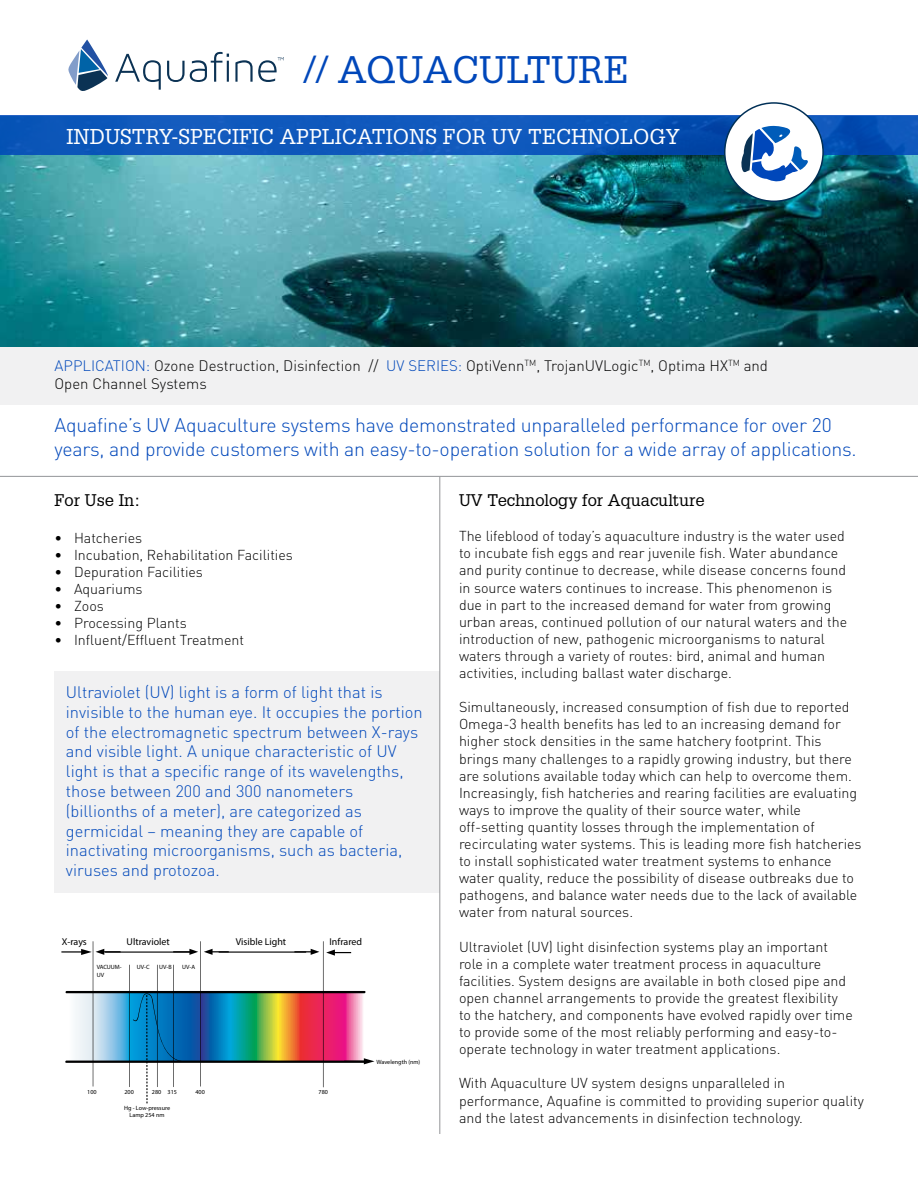
<style>
.page{position:relative;width:918px;height:1188px;background:#fff}
.page>*{position:absolute;margin:0;border:0;box-sizing:border-box;transform-origin:0 0}
.t1{font:37.5px "Glypha";color:#0047ba}
.t2{font:21px "Glypha";color:#fff}
.t3{font:300 19.5px/23.4px "DIN";letter-spacing:-.01em;color:#0047ba}
.t4{font:300 16.5px/19.8px "DIN";color:#0047ba}
.t5{font:16.5px "Glypha";color:#000}
.t6{font:300 15px/18px "DIN";color:#000}
.t7{font:300 14.25px/17.1px "DIN";color:#000}
.t8{font:9.9px "Myriad Pro";color:#000}
.t9{font:6.15px/7.4px "Myriad Pro";color:#000;text-align:center}
.s1{color:#0047ba}
</style>
<div class="page">
<div style="left:55px;top:671px;width:385px;height:221px;background:#f1f1f2"></div>
<svg style="left:61px;top:941px;width:313px;height:162px"></svg>
<div style="left:0;top:347px;width:918px;height:58px;background:#f1f1f2"></div>
<img style="left:0;top:155px;width:918px;height:192px">
<svg style="left:0;top:115px;width:918px;height:40px;background:#0d55b9"></svg>
<svg style="left:115px;top:54px;width:46px;height:36px"></svg>
<svg style="left:167px;top:52px;width:62px;height:30px"></svg>
<svg style="left:235px;top:57px;width:49px;height:25px"></svg>
<svg style="left:68px;top:39px;width:40px;height:52px"></svg>
<hr style="left:440px;top:477px;width:1px;height:657px;background:#939598">
<div style="left:725px;top:103px;width:98px;height:98px;background:#fff;border-radius:50%"></div>
<div style="left:724px;top:102px;width:100px;height:100px;border:2px solid #003057;border-radius:50%"></div>
<hr style="left:0;top:476px;width:918px;height:1px;background:#939598">
<svg style="left:741px;top:126px;width:67px;height:56px"></svg>
<h1 class="t1" style="left:303px;top:46px;width:327px">// AQUACULTURE</h1>
<h2 class="t2" style="left:67px;top:123px;width:615px">INDUSTRY-SPECIFIC APPLICATIONS FOR UV TECHNOLOGY</h2>
<p class="t6" style="left:55px;top:356px;width:715px"><span class="s1">APPLICATION:</span> Ozone Destruction, Disinfection // <span class="s1">UV SERIES:</span> OptiVenn<sup>TM</sup>, TrojanUVLogic<sup>TM</sup>, Optima HX<sup>TM</sup> and<br>Open Channel Systems</p>
<h3 class="t3" style="left:55px;top:413px;width:804px">Aquafine’s UV Aquaculture systems have demonstrated unparalleled performance for over 20 years, and provide customers with an easy-to-operation solution for a wide array of applications.</h3>
<p class="t5" style="left:55px;top:490px;width:88px">For Use In:</p>
<p class="t7" style="left:55px;top:529px;width:89px">• Hatcheries</p>
<p class="t7" style="left:55px;top:546px;width:240px">• Incubation, Rehabilitation Facilities</p>
<p class="t7" style="left:55px;top:563px;width:150px">• Depuration Facilities</p>
<p class="t7" style="left:55px;top:580px;width:90px">• Aquariums</p>
<p class="t7" style="left:55px;top:597px;width:51px">• Zoos</p>
<p class="t7" style="left:55px;top:614px;width:134px">• Processing Plants</p>
<p class="t7" style="left:55px;top:631px;width:191px">• Influent/Effluent Treatment</p>
<p class="t4" style="left:66px;top:682px;width:358px">Ultraviolet (UV) light is a form of light that is invisible to the human eye. It occupies the portion of the electromagnetic spectrum between X-rays and visible light. A unique characteristic of UV light is that a specific range of its wavelengths, those between 200 and 300 nanometers (billionths of a meter), are categorized as germicidal – meaning they are capable of inactivating microorganisms, such as bacteria, viruses and protozoa.</p>
<p class="t8" style="left:62px;top:936px;width:26px">X-rays</p>
<p class="t8" style="left:127px;top:936px;width:45px">Ultraviolet</p>
<p class="t8" style="left:236px;top:936px;width:52px">Visible Light</p>
<p class="t8" style="left:329px;top:936px;width:34px">Infrared</p>
<p class="t9" style="left:97px;top:963px;width:27px">VACUUM-</p>
<p class="t9" style="left:137px;top:963px;width:14px">UV-C</p>
<p class="t9" style="left:159px;top:963px;width:14px">UV-B</p>
<p class="t9" style="left:182px;top:963px;width:14px">UV-A</p>
<p class="t9" style="left:97px;top:971px;width:9px">UV</p>
<p class="t9" style="left:87px;top:1088px;width:11px">100</p>
<p class="t9" style="left:124px;top:1088px;width:11px">200</p>
<p class="t9" style="left:152px;top:1088px;width:27px">280 315</p>
<p class="t9" style="left:196px;top:1088px;width:11px">400</p>
<p class="t9" style="left:124px;top:1104px;width:48px">Hg - Low-pressure<br>Lamp 254 nm</p>
<p class="t9" style="left:319px;top:1088px;width:11px">780</p>
<p class="t9" style="left:377px;top:1058px;width:45px">Wavelength (nm)</p>
<p class="t5" style="left:459px;top:490px;width:247px">UV Technology for Aquaculture</p>
<p class="t7" style="left:459px;top:527px;width:390px">The lifeblood of today’s aquaculture industry is the water used to incubate fish eggs and rear juvenile fish. Water abundance and purity continue to decrease, while disease concerns found in source waters continues to increase. This phenomenon is due in part to the increased demand for water from growing urban areas, continued pollution of our natural waters and the introduction of new, pathogenic microorganisms to natural waters through a variety of routes: bird, animal and human activities, including ballast water discharge.</p>
<p class="t7" style="left:459px;top:698px;width:404px">Simultaneously, increased consumption of fish due to reported Omega-3 health benefits has led to an increasing demand for higher stock densities in the same hatchery footprint. This brings many challenges to a rapidly growing industry, but there are solutions available today which can help to overcome them.<br>Increasingly, fish hatcheries and rearing facilities are evaluating ways to improve the quality of their source water, while off-setting quantity losses through the implementation of recirculating water systems. This is leading more fish hatcheries to install sophisticated water treatment systems to enhance water quality, reduce the possibility of disease outbreaks due to pathogens, and balance water needs due to the lack of available water from natural sources.</p>
<p class="t7" style="left:459px;top:938px;width:395px">Ultraviolet (UV) light disinfection systems play an important role in a complete water treatment process in aquaculture facilities. System designs are available in both closed pipe and open channel arrangements to provide the greatest flexibility to the hatchery, and components have evolved rapidly over time to provide some of the most reliably performing and easy-to&shy;operate technology in water treatment applications.</p>
<p class="t7" style="left:459px;top:1075px;width:407px">With Aquaculture UV system designs unparalleled in performance, Aquafine is committed to providing superior quality and the latest advancements in disinfection technology.</p>
</div>
